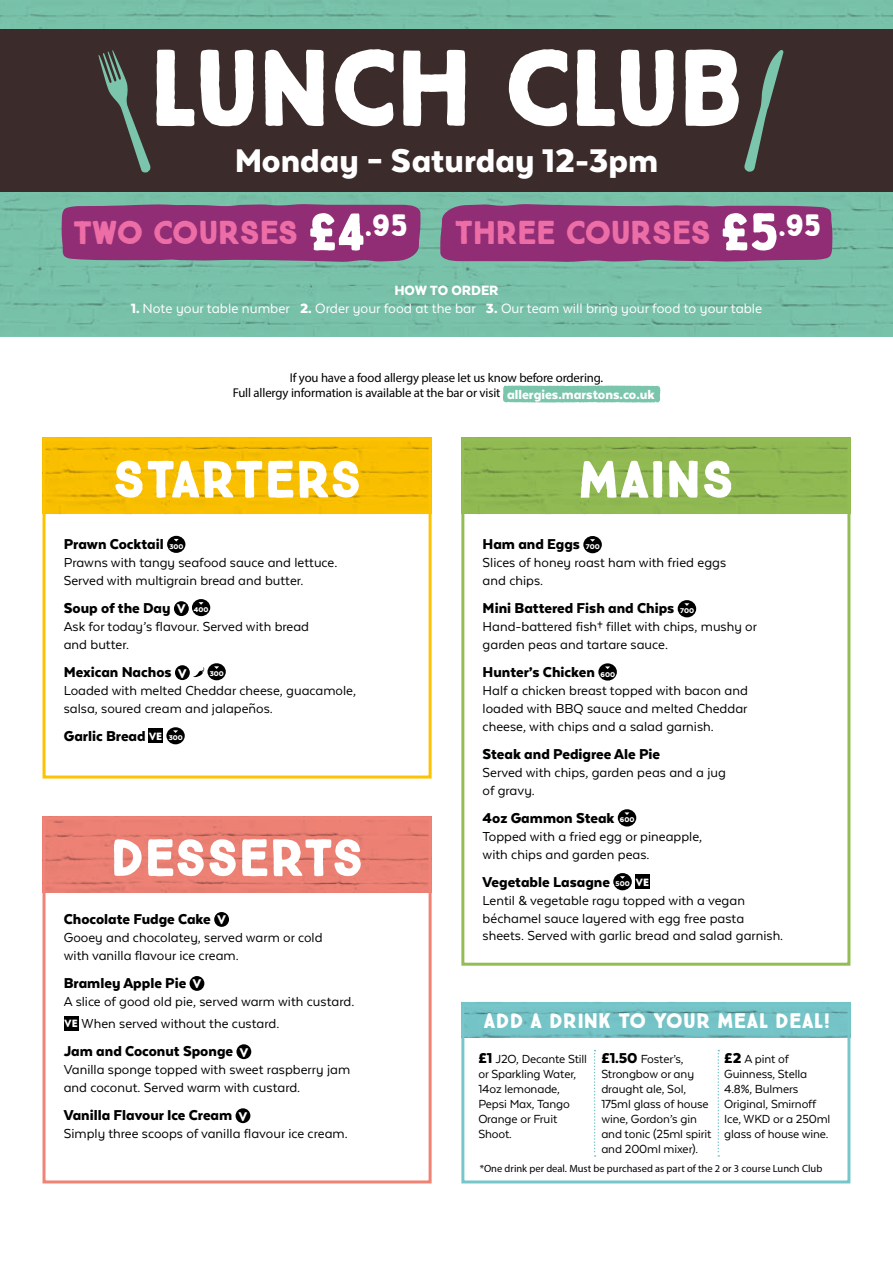
<style>
.page{position:relative;width:893px;height:1263px;background:#fff}
.page>*{position:absolute;margin:0;border:0;box-sizing:border-box;transform-origin:0 0}
.t1{font:900 108.75px "True North";letter-spacing:-.025em;color:#fff}
.t2{font:900 52.5px "True North";letter-spacing:-.01em;color:#fff}
.t3{font:900 37.8px "Texta Alt";color:#fff}
.t4{font:900 33px "True North";letter-spacing:-.025em;color:#ed6da6}
.t5{font:900 21px "True North";color:#fff}
.t6{font:900 16.5px "Texta Alt";color:#000}
.t7{font:15.6px "Texta Alt";color:#fff}
.t8{font:900 15.6px "Texta Alt";color:#fff}
.t9{font:15px/18px "Texta Alt";color:#000}
.t10{font:13.5px/15px "Texta Alt";letter-spacing:-.01em;color:#000}
.t11{font:12.75px/15px "Myriad Pro";letter-spacing:-.01em;color:#000;text-align:center}
.t12{font:10.5px "Myriad Pro";color:#000}
.t13{font:900 7.95px "Texta Alt";color:#fff}
.s1{font-size:52.8px;color:#fff}
.s2{font-weight:900}
.s3{font-family:"Texta Alt";font-weight:900;font-size:15px;color:#fff}
.s4{font-size:7.95px;color:#fff}
.s5{font-family:"Intro Rust Base";font-weight:400;font-size:12.6px;color:#fff}
.s6{font-family:"Intro Rust Base";font-weight:400;font-size:10.5px;color:#fff}
.s7{font-family:"Intro Rust Base";font-size:10.5px;color:#fff}
.s8{font-weight:900;font-size:16.5px}
</style>
<div class="page">
<div style="left:0;top:0;width:893px;height:337px;background:#7bc5ad"></div>
<img style="left:47px;top:442px;width:381px;height:72px">
<img style="left:465px;top:442px;width:381px;height:72px">
<img style="left:43px;top:816px;width:389px;height:76px">
<img style="left:461px;top:1002px;width:389px;height:36px">
<div style="left:461px;top:1004px;width:389px;height:179px;border:3px solid #77c7ca"></div>
<div style="left:461px;top:438px;width:389px;height:528px;border:3px solid #93bd54"></div>
<div style="left:43px;top:438px;width:389px;height:340px;border:3px solid #fdc300"></div>
<div style="left:43px;top:817px;width:389px;height:366px;border:3px solid #f08376"></div>
<svg style="left:503px;top:385px;width:157px;height:18px"></svg>
<div style="left:504px;top:387px;width:153px;height:12px;background:#7bc5ad"></div>
<div style="left:214px;top:912px;width:15px;height:15px;background:#000;border-radius:50%"></div>
<div style="left:190px;top:976px;width:14px;height:15px;background:#000;border-radius:50%"></div>
<div style="left:64px;top:1016px;width:15px;height:15px;background:#000"></div>
<div style="left:236px;top:1044px;width:15px;height:15px;background:#000;border-radius:50%"></div>
<div style="left:236px;top:1108px;width:14px;height:15px;background:#000;border-radius:50%"></div>
<svg style="left:718px;top:1050px;width:1px;height:107px"></svg>
<svg style="left:594px;top:1050px;width:2px;height:107px"></svg>
<div style="left:583px;top:536px;width:19px;height:17px;background:#000;border-radius:50%"></div>
<div style="left:678px;top:600px;width:18px;height:17px;background:#000;border-radius:50%"></div>
<div style="left:598px;top:663px;width:19px;height:18px;background:#000;border-radius:50%"></div>
<svg style="left:605px;top:666px;width:5px;height:3px"></svg>
<div style="left:618px;top:809px;width:18px;height:17px;background:#000;border-radius:50%"></div>
<div style="left:613px;top:873px;width:19px;height:17px;background:#000;border-radius:50%"></div>
<div style="left:635px;top:874px;width:15px;height:15px;background:#000"></div>
<div style="left:167px;top:536px;width:18px;height:17px;background:#000;border-radius:50%"></div>
<div style="left:174px;top:601px;width:15px;height:15px;background:#000;border-radius:50%"></div>
<div style="left:192px;top:599px;width:18px;height:17px;background:#000;border-radius:50%"></div>
<div style="left:175px;top:665px;width:15px;height:15px;background:#000;border-radius:50%"></div>
<svg style="left:193px;top:667px;width:11px;height:11px"></svg>
<div style="left:207px;top:663px;width:19px;height:17px;background:#000;border-radius:50%"></div>
<svg style="left:214px;top:666px;width:5px;height:3px"></svg>
<div style="left:148px;top:728px;width:15px;height:15px;background:#000"></div>
<div style="left:166px;top:727px;width:19px;height:17px;background:#000;border-radius:50%"></div>
<svg style="left:173px;top:730px;width:5px;height:3px"></svg>
<div style="left:0;top:30px;width:893px;height:162px;background:#3b2b2a"></div>
<svg style="left:744px;top:50px;width:39px;height:122px"></svg>
<svg style="left:98px;top:50px;width:53px;height:123px"></svg>
<svg style="left:440px;top:204px;width:392px;height:58px;background:#8e3577"></svg>
<div style="left:62px;top:204px;width:358px;height:58px;background:#902d75"></div>
<h1 class="t1" style="left:149px;top:21px;width:597px">LUNCH CLUB</h1>
<h3 class="t3" style="left:235px;top:141px;width:425px">Monday – Saturday 12-3pm</h3>
<h3 class="t4" style="left:72px;top:213px;width:337px">TWO COURSES <span class="s1">£4</span><sup>.95</sup></h3>
<h3 class="t4" style="left:454px;top:213px;width:369px">THREE COURSES <span class="s1">£5</span><sup>.95</sup></h3>
<p class="t8" style="left:394px;top:283px;width:106px">HOW TO ORDER</p>
<p class="t7" style="left:131px;top:300px;width:633px"><span class="s2">1.</span> Note your table number <span class="s2">2.</span> Order your food at the bar <span class="s2">3.</span> Our team will bring your food to your table</p>
<p class="t11" style="left:233px;top:370px;width:424px">If you have a food allergy please let us know before ordering.<br>Full allergy information is available at the bar or visit <span class="s3">allergies.marstons.co.uk</span></p>
<h2 class="t2" style="left:112px;top:447px;width:251px">STARTERS</h2>
<p class="t6" style="left:64px;top:535px;width:121px">Prawn Cocktail <span class="s4">300</span></p>
<p class="t9" style="left:64px;top:553px;width:275px">Prawns with tangy seafood sauce and lettuce.<br>Served with multigrain bread and butter.</p>
<p class="t6" style="left:64px;top:599px;width:146px">Soup of the Day <span class="s5">V</span> <span class="s4">400</span></p>
<p class="t9" style="left:64px;top:617px;width:247px">Ask for today’s flavour. Served with bread and butter.</p>
<p class="t6" style="left:64px;top:663px;width:124px">Mexican Nachos <span class="s5">V</span></p>
<p class="t13" style="left:210px;top:670px;width:16px">300</p>
<p class="t9" style="left:64px;top:681px;width:294px">Loaded with melted Cheddar cheese, guacamole, salsa, soured cream and jalapeños.</p>
<p class="t6" style="left:64px;top:728px;width:121px">Garlic Bread <span class="s6">VE</span> <span class="s4">300</span></p>
<h2 class="t2" style="left:110px;top:825px;width:255px">DESSERTS</h2>
<p class="t6" style="left:64px;top:910px;width:164px">Chocolate Fudge Cake <span class="s5">V</span></p>
<p class="t9" style="left:64px;top:928px;width:260px">Gooey and chocolatey, served warm or cold with vanilla flavour ice cream.</p>
<p class="t6" style="left:64px;top:974px;width:139px">Bramley Apple Pie <span class="s5">V</span></p>
<p class="t9" style="left:64px;top:990px;width:292px;line-height:22.2px">A slice of good old pie, served warm with custard.<br><span class="s7">VE</span> When served without the custard.</p>
<p class="t6" style="left:64px;top:1043px;width:186px">Jam and Coconut Sponge <span class="s5">V</span></p>
<p class="t9" style="left:64px;top:1060px;width:288px">Vanilla sponge topped with sweet raspberry jam and coconut. Served warm with custard.</p>
<p class="t6" style="left:64px;top:1107px;width:185px">Vanilla Flavour Ice Cream <span class="s5">V</span></p>
<p class="t9" style="left:64px;top:1124px;width:286px">Simply three scoops of vanilla flavour ice cream.</p>
<h2 class="t2" style="left:577px;top:447px;width:158px">MAINS</h2>
<p class="t6" style="left:483px;top:535px;width:119px">Ham and Eggs <span class="s4">700</span></p>
<p class="t9" style="left:483px;top:553px;width:245px">Slices of honey roast ham with fried eggs and chips.</p>
<p class="t6" style="left:483px;top:599px;width:213px">Mini Battered Fish and Chips <span class="s4">700</span></p>
<p class="t9" style="left:483px;top:617px;width:276px">Hand-battered fish† fillet with chips, mushy or garden peas and tartare sauce.</p>
<p class="t6" style="left:483px;top:663px;width:134px">Hunter’s Chicken <span class="s4">600</span></p>
<p class="t9" style="left:483px;top:681px;width:267px;text-align:justify">Half a chicken breast topped with bacon and loaded with BBQ sauce and melted Cheddar cheese, with chips and a salad garnish.</p>
<p class="t6" style="left:483px;top:745px;width:179px">Steak and Pedigree Ale Pie</p>
<p class="t9" style="left:483px;top:763px;width:245px">Served with chips, garden peas and a jug of gravy.</p>
<p class="t6" style="left:483px;top:809px;width:153px">4oz Gammon Steak <span class="s4">600</span></p>
<p class="t9" style="left:483px;top:827px;width:221px">Topped with a fried egg or pineapple, with chips and garden peas.</p>
<p class="t6" style="left:483px;top:873px;width:168px">Vegetable Lasagne <span class="s4">500</span> <span class="s6">VE</span></p>
<p class="t9" style="left:483px;top:891px;width:264px">Lentil &amp; vegetable ragu topped with a vegan béchamel sauce layered with egg free pasta</p>
<p class="t9" style="left:483px;top:926px;width:302px">sheets. Served with garlic bread and salad garnish.</p>
<h3 class="t5" style="left:483px;top:1008px;width:348px">ADD A DRINK TO YOUR MEAL DEAL!</h3>
<p class="t10" style="left:478px;top:1051px;width:110px"><span class="s8">£1</span> J2O, Decante Still or Sparkling Water,<br>14oz lemonade,<br>Pepsi Max, Tango<br>Orange or Fruit<br>Shoot.</p>
<p class="t10" style="left:601px;top:1051px;width:112px"><span class="s8">£1.50</span> Foster’s,<br>Strongbow or any draught ale, Sol,<br>175ml glass of house wine, Gordon’s gin and tonic (25ml spirit and 200ml mixer).</p>
<p class="t10" style="left:724px;top:1051px;width:108px"><span class="s8">£2</span> A pint of<br>Guinness, Stella<br>4.8%, Bulmers<br>Original, Smirnoff<br>Ice, WKD or a 250ml glass of house wine.</p>
<p class="t12" style="left:480px;top:1162px;width:344px">*One drink per deal. Must be purchased as part of the 2 or 3 course Lunch Club</p>
</div>
